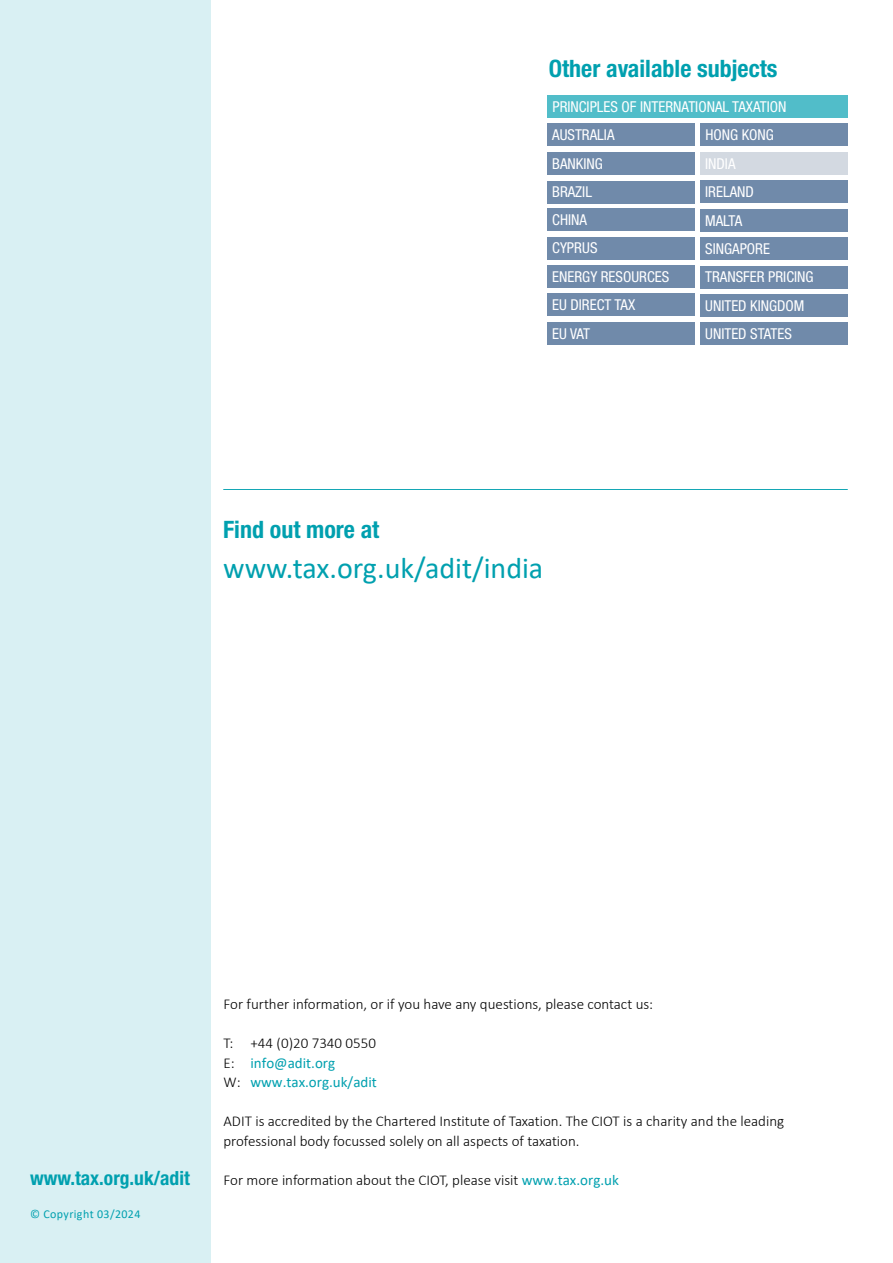
<style>
.page{position:relative;width:893px;height:1263px;background:#fff}
.page>*{position:absolute;margin:0;border:0;box-sizing:border-box;transform-origin:0 0}
.t1{font:30px "Calibri";color:#00a0af}
.t2{font:700 condensed 24px "Helvetica Neue LT Std";color:#00a0af}
.t3{font:700 condensed 19.5px "Helvetica Neue LT Std";color:#00a0af}
.t4{font:300 15px/19.5px "Calibri";color:#000}
.t5{font:condensed 15px/28.3px "Helvetica Neue LT Std";color:#fff}
.t6{font:15px/19.5px "Calibri";color:#00a0af}
.t7{font:12px "Calibri";letter-spacing:.03em;color:#00a0af}
.s1{font-weight:300;color:#000}
.s2{font-weight:400;color:#00a0af}
</style>
<div class="page">
<div style="left:0;top:0;width:210px;height:1263px;background:#d9f0f3"></div>
<hr style="left:223px;top:489px;width:625px;height:1px;background:#00a0af">
<div style="left:701px;top:152px;width:147px;height:23px;background:#d3d9e1"></div>
<div style="left:701px;top:181px;width:147px;height:22px;background:#708aaa"></div>
<div style="left:701px;top:209px;width:147px;height:23px;background:#708aaa"></div>
<div style="left:701px;top:237px;width:147px;height:23px;background:#708aaa"></div>
<div style="left:701px;top:294px;width:147px;height:23px;background:#708aaa"></div>
<div style="left:701px;top:266px;width:147px;height:22px;background:#708aaa"></div>
<div style="left:701px;top:322px;width:147px;height:23px;background:#708aaa"></div>
<div style="left:548px;top:95px;width:300px;height:23px;background:#51bdc9"></div>
<div style="left:701px;top:123px;width:147px;height:23px;background:#708aaa"></div>
<div style="left:548px;top:123px;width:147px;height:23px;background:#708aaa"></div>
<div style="left:548px;top:209px;width:147px;height:22px;background:#708aaa"></div>
<div style="left:548px;top:322px;width:147px;height:22px;background:#708aaa"></div>
<div style="left:548px;top:181px;width:147px;height:22px;background:#708aaa"></div>
<div style="left:548px;top:237px;width:147px;height:22px;background:#708aaa"></div>
<div style="left:548px;top:265px;width:147px;height:23px;background:#708aaa"></div>
<div style="left:548px;top:294px;width:147px;height:22px;background:#708aaa"></div>
<div style="left:548px;top:152px;width:147px;height:23px;background:#708aaa"></div>
<h2 class="t2" style="left:549px;top:54px;width:230px">Other available subjects</h2>
<p class="t5" style="left:552px;top:92px;width:236px;line-height:27.9px">PRINCIPLES OF INTERNATIONAL TAXATION<br>AUSTRALIA</p>
<p class="t5" style="left:705px;top:120px;width:70px">HONG KONG</p>
<p class="t5" style="left:552px;top:149px;width:52px">BANKING</p>
<p class="t5" style="left:552px;top:178px;width:41px">BRAZIL</p>
<p class="t5" style="left:552px;top:205px;width:36px">CHINA</p>
<p class="t5" style="left:552px;top:234px;width:118px">CYPRUS<br>ENERGY RESOURCES<br>EU DIRECT TAX</p>
<p class="t5" style="left:552px;top:319px;width:39px">EU VAT</p>
<p class="t5" style="left:705px;top:149px;width:66px">INDIA<br>IRELAND<br>MALTA<br>SINGAPORE</p>
<p class="t5" style="left:705px;top:263px;width:110px">TRANSFER PRICING</p>
<p class="t5" style="left:705px;top:291px;width:101px">UNITED KINGDOM</p>
<p class="t5" style="left:705px;top:319px;width:88px">UNITED STATES</p>
<h2 class="t2" style="left:223px;top:515px;width:158px">Find out more at</h2>
<h1 class="t1" style="left:223px;top:547px;width:322px">www.tax.org.uk/adit/india</h1>
<h3 class="t3" style="left:30px;top:1166px;width:161px">www.tax.org.uk/adit</h3>
<p class="t7" style="left:30px;top:1206px;width:112px">© Copyright 03/2024</p>
<p class="t4" style="left:223px;top:994px;width:431px">For further information, or if you have any questions, please contact us:</p>
<p class="t6" style="left:223px;top:1033px;width:155px"><span class="s1">T: +44 (0)20 7340 0550<br>E:</span> info@adit.org<br><span class="s1">W:</span> www.tax.org.uk/adit</p>
<p class="t4" style="left:223px;top:1111px;width:562px">ADIT is accredited by the Chartered Institute of Taxation. The CIOT is a charity and the leading professional body focussed solely on all aspects of taxation.</p>
<p class="t4" style="left:223px;top:1170px;width:397px">For more information about the CIOT, please visit <span class="s2">www.tax.org.uk</span></p>
</div>
